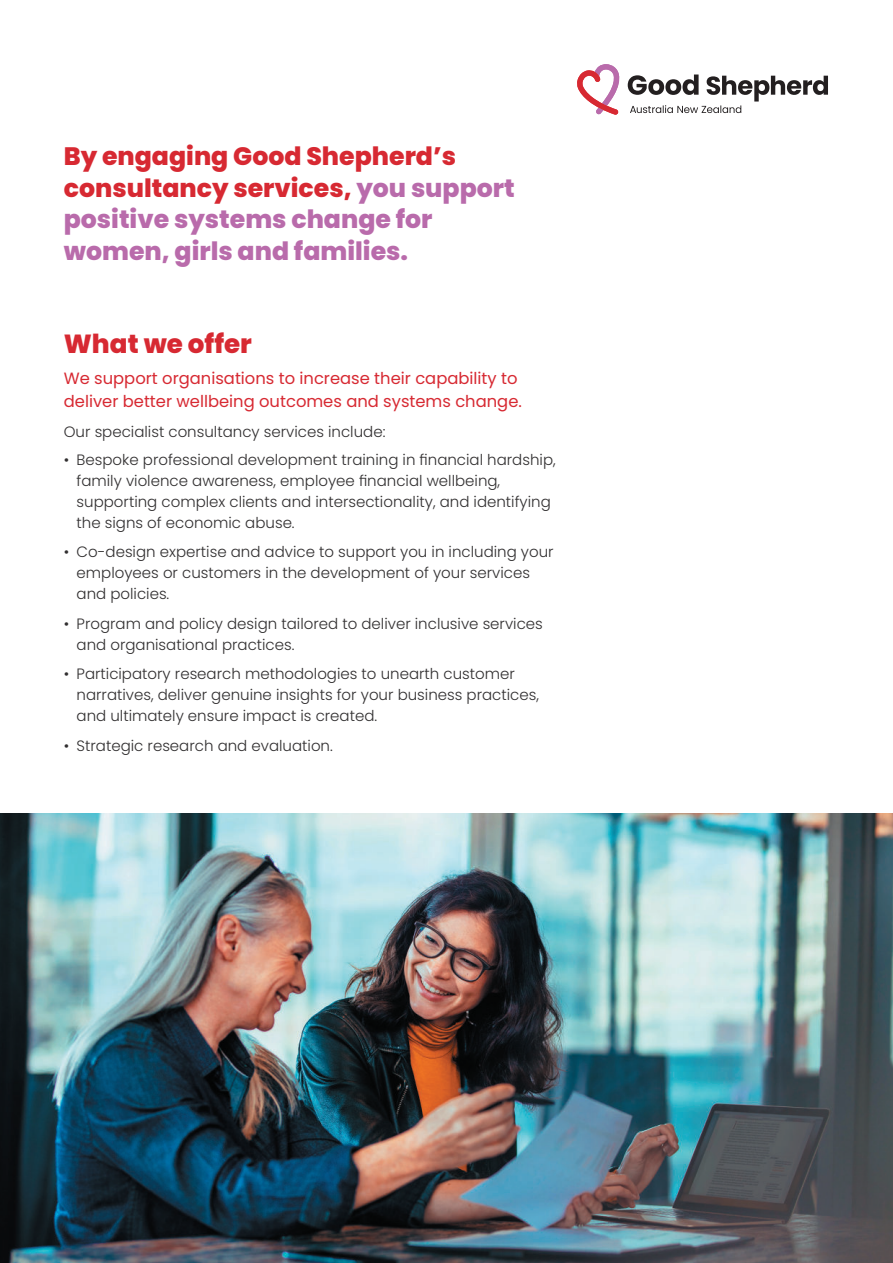
<style>
.page{position:relative;width:893px;height:1263px;background:#fff}
.page>*{position:absolute;margin:0;border:0;box-sizing:border-box;transform-origin:0 0}
.t1{font:800 26.1px "Poppins";color:#d72932}
.t2{font:800 25.2px/31.5px "Poppins";color:#b96bab}
.t3{font:16.35px/23px "Poppins";color:#d72932}
.t4{font:300 15px/21px "Poppins";color:#312f30}
.s1{color:#d72932}
</style>
<div class="page">
<img style="left:0;top:813px;width:893px;height:450px">
<svg style="left:577px;top:64px;width:43px;height:51px"></svg>
<svg style="left:628px;top:75px;width:200px;height:38px"></svg>
<h2 class="t2" style="left:64px;top:143px;width:452px"><span class="s1">By engaging Good Shepherd’s consultancy services,</span> you support positive systems change for women, girls and families.</h2>
<h1 class="t1" style="left:64px;top:332px;width:190px">What we offer</h1>
<p class="t3" style="left:64px;top:367px;width:460px">We support organisations to increase their capability to deliver better wellbeing outcomes and systems change.</p>
<p class="t4" style="left:64px;top:422px;width:323px">Our specialist consultancy services include:</p>
<p class="t4" style="left:77px;top:450px;width:481px;text-indent:-13px">• Bespoke professional development training in financial hardship, family violence awareness, employee financial wellbeing, supporting complex clients and intersectionality, and identifying the signs of economic abuse.</p>
<p class="t4" style="left:77px;top:543px;width:479px;text-indent:-13px">• Co-design expertise and advice to support you in including your employees or customers in the development of your services and policies.</p>
<p class="t4" style="left:77px;top:614px;width:468px;text-indent:-13px">• Program and policy design tailored to deliver inclusive services and organisational practices.</p>
<p class="t4" style="left:77px;top:665px;width:464px;text-indent:-13px">• Participatory research methodologies to unearth customer narratives, deliver genuine insights for your business practices, and ultimately ensure impact is created.</p>
<p class="t4" style="left:64px;top:736px;width:271px">• Strategic research and evaluation.</p>
</div>
